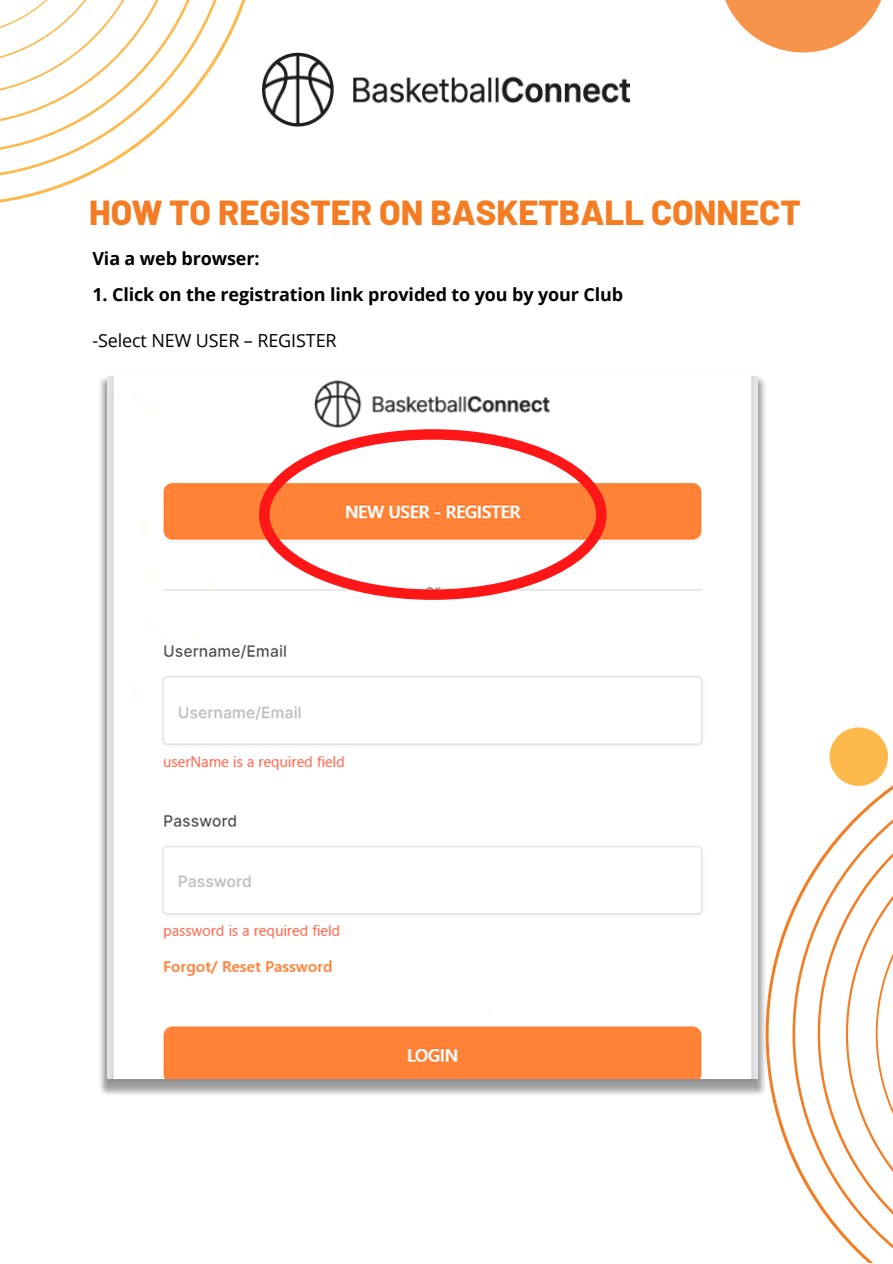
<style>
.page{position:relative;width:893px;height:1264px;background:#fff}
.page>*{position:absolute;margin:0;border:0;box-sizing:border-box;transform-origin:0 0}
.t1{font:800 34.65px "Barlow";color:#f47d24}
.t2{font:700 18px "Open Sans";letter-spacing:-.005em;color:#000}
.t3{font:18px "Open Sans";letter-spacing:-.005em;color:#000}
</style>
<div class="page">
<svg style="left:0;top:0;width:246px;height:203px"></svg>
<svg style="left:0;top:0;width:240px;height:184px"></svg>
<svg style="left:725px;top:0;width:157px;height:52px"></svg>
<img style="left:262px;top:53px;width:368px;height:73px">
<svg style="left:768px;top:727px;width:120px;height:432px"></svg>
<svg style="left:792px;top:754px;width:100px;height:508px"></svg>
<div style="left:829px;top:727px;width:58px;height:59px;background:#fdb94c;border-radius:50%"></div>
<img style="left:100px;top:376px;width:668px;height:719px">
<img style="left:108px;top:376px;width:649px;height:702px">
<svg style="left:259px;top:429px;width:347px;height:171px"></svg>
<h1 class="t1" style="left:89px;top:190px;width:713px">HOW TO REGISTER ON BASKETBALL CONNECT</h1>
<p class="t2" style="left:92px;top:245px;width:169px">Via a web browser:</p>
<p class="t2" style="left:92px;top:281px;width:532px">1. Click on the registration link provided to you by your Club</p>
<p class="t3" style="left:92px;top:327px;width:246px">-Select NEW USER – REGISTER</p>
</div>
